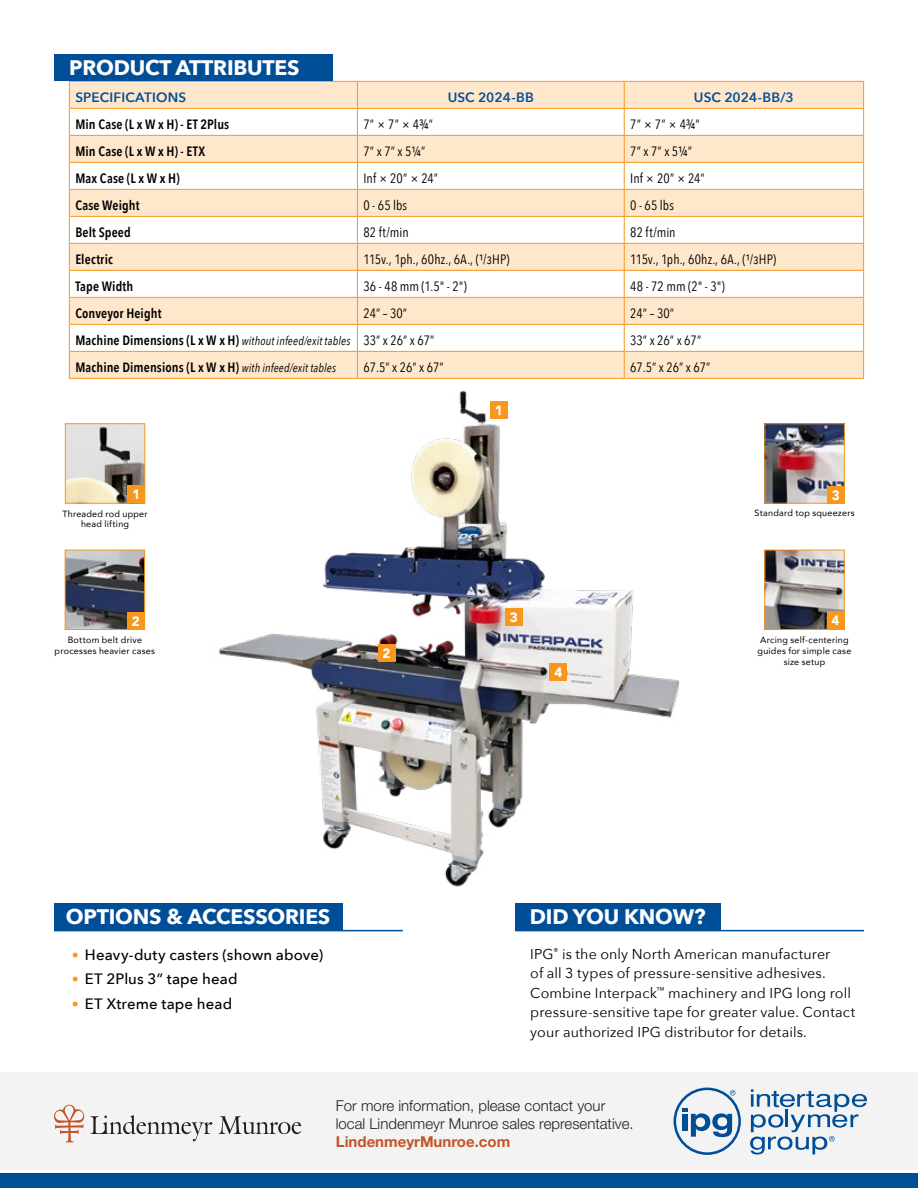
<style>
.page{position:relative;width:918px;height:1188px;background:#fff}
.page>*{position:absolute;margin:0;border:0;box-sizing:border-box;transform-origin:0 0}
.t1{font:700 21px "Avenir Next";letter-spacing:-.01em;color:#fff}
.t2{font:300 15px/18px "Helvetica Neue LT Std";color:#231f20}
.t3{font:500 15px "Avenir Next";letter-spacing:.005em;color:#000}
.t4{font:700 15px "Helvetica Neue LT Std";color:#c35428}
.t5{font:14.25px/19.5px "Avenir Next";letter-spacing:.005em;color:#000}
.t6{font:13.5px "Avenir Next Condensed";color:#000}
.t7{font:600 13.5px "Avenir Next Condensed";letter-spacing:.01em;color:#000}
.t8{font:600 13.5px "Avenir Next";letter-spacing:.01em;color:#004e98}
.t9{font:900 13.5px "Avenir";color:#fff}
.t10{font:9px/10.8px "Avenir";letter-spacing:.025em;color:#000;text-align:center}
.s1{font-weight:400;font-style:italic;font-size:12px}
.s2{font-weight:400}
.s3{font-family:"DIN Pro";color:#f8971d}
</style>
<div class="page">
<div style="left:70px;top:82px;width:793px;height:296px;background:#ffe7cb"></div>
<svg style="left:70px;top:109px;width:793px;height:242px"></svg>
<hr style="left:69px;top:81px;width:288px;height:1px;background:#f8971d">
<hr style="left:357px;top:81px;width:267px;height:1px;background:#f8971d">
<hr style="left:624px;top:81px;width:240px;height:1px;background:#f8971d">
<hr style="left:69px;top:378px;width:288px;height:1px;background:#f8971d">
<hr style="left:357px;top:378px;width:267px;height:1px;background:#f8971d">
<hr style="left:624px;top:378px;width:240px;height:1px;background:#f8971d">
<svg style="left:69px;top:82px;width:1px;height:296px"></svg>
<hr style="left:70px;top:108px;width:287px;height:1px;background:#f8971d">
<hr style="left:357px;top:108px;width:267px;height:1px;background:#f8971d">
<hr style="left:624px;top:108px;width:239px;height:1px;background:#f8971d">
<hr style="left:70px;top:297px;width:287px;height:1px;background:#f8971d">
<hr style="left:357px;top:297px;width:267px;height:1px;background:#f8971d">
<hr style="left:624px;top:297px;width:239px;height:1px;background:#f8971d">
<hr style="left:70px;top:270px;width:287px;height:1px;background:#f8971d">
<hr style="left:357px;top:270px;width:267px;height:1px;background:#f8971d">
<hr style="left:624px;top:270px;width:239px;height:1px;background:#f8971d">
<hr style="left:70px;top:243px;width:287px;height:1px;background:#f8971d">
<hr style="left:357px;top:243px;width:267px;height:1px;background:#f8971d">
<hr style="left:624px;top:243px;width:239px;height:1px;background:#f8971d">
<hr style="left:70px;top:216px;width:287px;height:1px;background:#f8971d">
<hr style="left:357px;top:216px;width:267px;height:1px;background:#f8971d">
<hr style="left:624px;top:216px;width:239px;height:1px;background:#f8971d">
<hr style="left:70px;top:189px;width:287px;height:1px;background:#f8971d">
<hr style="left:357px;top:189px;width:267px;height:1px;background:#f8971d">
<hr style="left:624px;top:189px;width:239px;height:1px;background:#f8971d">
<hr style="left:70px;top:135px;width:287px;height:1px;background:#f8971d">
<hr style="left:357px;top:135px;width:267px;height:1px;background:#f8971d">
<hr style="left:624px;top:135px;width:239px;height:1px;background:#f8971d">
<hr style="left:70px;top:162px;width:287px;height:1px;background:#f8971d">
<hr style="left:357px;top:162px;width:267px;height:1px;background:#f8971d">
<hr style="left:624px;top:162px;width:239px;height:1px;background:#f8971d">
<hr style="left:70px;top:324px;width:287px;height:1px;background:#f8971d">
<hr style="left:357px;top:324px;width:267px;height:1px;background:#f8971d">
<hr style="left:624px;top:324px;width:239px;height:1px;background:#f8971d">
<svg style="left:357px;top:82px;width:1px;height:296px"></svg>
<svg style="left:624px;top:82px;width:1px;height:296px"></svg>
<svg style="left:863px;top:82px;width:1px;height:296px"></svg>
<hr style="left:70px;top:351px;width:287px;height:1px;background:#f8971d">
<hr style="left:357px;top:351px;width:267px;height:1px;background:#f8971d">
<hr style="left:624px;top:351px;width:239px;height:1px;background:#f8971d">
<div style="left:0;top:1072px;width:918px;height:98px;background:#f1f1f2"></div>
<div style="left:0;top:1174px;width:918px;height:14px;background:#004e98"></div>
<div style="left:54px;top:54px;width:279px;height:27px;background:#004e98"></div>
<svg style="left:750px;top:1089px;width:117px;height:66px"></svg>
<svg style="left:674px;top:1088px;width:67px;height:67px"></svg>
<div style="left:54px;top:903px;width:288px;height:27px;background:#004e98"></div>
<hr style="left:54px;top:930px;width:349px;height:1px;background:#004e98">
<div style="left:515px;top:903px;width:205px;height:27px;background:#004e98"></div>
<hr style="left:515px;top:930px;width:349px;height:1px;background:#004e98">
<img style="left:218px;top:391px;width:462px;height:496px">
<img style="left:67px;top:425px;width:76px;height:77px">
<div style="left:65px;top:423px;width:80px;height:81px;border:1px solid #f8971d"></div>
<div style="left:128px;top:485px;width:17px;height:18px;background:#f8971d"></div>
<img style="left:766px;top:552px;width:77px;height:76px">
<div style="left:764px;top:550px;width:81px;height:80px;border:1px solid #f8971d"></div>
<div style="left:827px;top:612px;width:17px;height:17px;background:#f8971d"></div>
<img style="left:767px;top:425px;width:76px;height:77px">
<div style="left:765px;top:423px;width:80px;height:81px;border:1px solid #f8971d"></div>
<div style="left:827px;top:486px;width:17px;height:17px;background:#f8971d"></div>
<div style="left:505px;top:609px;width:18px;height:17px;background:#f8971d"></div>
<div style="left:550px;top:664px;width:17px;height:17px;background:#f8971d"></div>
<div style="left:378px;top:645px;width:17px;height:17px;background:#f8971d"></div>
<img style="left:67px;top:552px;width:76px;height:76px">
<div style="left:65px;top:550px;width:80px;height:80px;border:1px solid #f8971d"></div>
<div style="left:127px;top:612px;width:17px;height:17px;background:#f8971d"></div>
<svg style="left:54px;top:1105px;width:30px;height:37px"></svg>
<svg style="left:90px;top:1115px;width:122px;height:26px"></svg>
<svg style="left:219px;top:1116px;width:82px;height:18px"></svg>
<p class="t1" style="left:69px;top:49px;width:232px">PRODUCT ATTRIBUTES</p>
<p class="t8" style="left:75px;top:85px;width:112px">SPECIFICATIONS</p>
<p class="t8" style="left:448px;top:85px;width:88px">USC 2024-BB</p>
<p class="t8" style="left:694px;top:85px;width:101px">USC 2024-BB/3</p>
<p class="t7" style="left:75px;top:112px;width:155px">Min Case (L x W x H) - ET 2Plus</p>
<p class="t6" style="left:363px;top:112px;width:71px">7” × 7” × 4¾”</p>
<p class="t6" style="left:630px;top:112px;width:71px">7” × 7” × 4¾”</p>
<p class="t7" style="left:75px;top:139px;width:131px">Min Case (L x W x H) - ETX</p>
<p class="t6" style="left:363px;top:139px;width:63px">7” x 7” x 5¼”</p>
<p class="t6" style="left:630px;top:139px;width:63px">7” x 7” x 5¼”</p>
<p class="t7" style="left:75px;top:166px;width:106px">Max Case (L x W x H)</p>
<p class="t6" style="left:363px;top:166px;width:76px">Inf × 20” × 24”</p>
<p class="t6" style="left:630px;top:166px;width:76px">Inf × 20” × 24”</p>
<p class="t7" style="left:75px;top:193px;width:66px">Case Weight</p>
<p class="t6" style="left:363px;top:193px;width:45px">0 - 65 lbs</p>
<p class="t6" style="left:630px;top:193px;width:45px">0 - 65 lbs</p>
<p class="t7" style="left:75px;top:220px;width:57px">Belt Speed</p>
<p class="t6" style="left:363px;top:220px;width:47px">82 ft/min</p>
<p class="t6" style="left:630px;top:220px;width:47px">82 ft/min</p>
<p class="t7" style="left:75px;top:247px;width:39px">Electric</p>
<p class="t6" style="left:363px;top:247px;width:148px">115v., 1ph., 60hz., 6A., (¹/3HP)</p>
<p class="t6" style="left:630px;top:247px;width:148px">115v., 1ph., 60hz., 6A., (¹/3HP)</p>
<p class="t7" style="left:75px;top:274px;width:59px">Tape Width</p>
<p class="t6" style="left:363px;top:274px;width:105px">36 - 48 mm (1.5" - 2")</p>
<p class="t6" style="left:630px;top:274px;width:96px">48 - 72 mm (2" - 3")</p>
<p class="t7" style="left:75px;top:301px;width:88px">Conveyor Height</p>
<p class="t6" style="left:363px;top:301px;width:45px">24” – 30”</p>
<p class="t6" style="left:630px;top:301px;width:45px">24” – 30”</p>
<p class="t7" style="left:75px;top:328px;width:361px">Machine Dimensions (L x W x H) <span class="s1">without infeed/exit tables</span> <span class="s2">33” x 26” x 67”</span></p>
<p class="t6" style="left:630px;top:328px;width:73px">33” x 26” x 67”</p>
<p class="t7" style="left:75px;top:355px;width:262px">Machine Dimensions (L x W x H) <span class="s1">with infeed/exit tables</span></p>
<p class="t6" style="left:363px;top:355px;width:82px">67.5” x 26” x 67”</p>
<p class="t6" style="left:630px;top:355px;width:82px">67.5” x 26” x 67”</p>
<p class="t9" style="left:495px;top:398px;width:9px">1</p>
<p class="t9" style="left:132px;top:483px;width:9px">1</p>
<p class="t10" style="left:62px;top:508px;width:87px">Threaded rod upper head lifting</p>
<p class="t9" style="left:832px;top:483px;width:9px">3</p>
<p class="t10" style="left:755px;top:507px;width:102px">Standard top squeezers</p>
<p class="t9" style="left:132px;top:610px;width:9px">2</p>
<p class="t9" style="left:510px;top:606px;width:9px">3</p>
<p class="t9" style="left:832px;top:609px;width:9px">4</p>
<p class="t10" style="left:55px;top:634px;width:102px">Bottom belt drive processes heavier cases</p>
<p class="t9" style="left:383px;top:642px;width:9px">2</p>
<p class="t9" style="left:554px;top:661px;width:9px">4</p>
<p class="t10" style="left:758px;top:634px;width:95px">Arcing self-centering guides for simple case size setup</p>
<p class="t1" style="left:66px;top:898px;width:266px">OPTIONS &amp; ACCESSORIES</p>
<p class="t3" style="left:71px;top:942px;width:253px"><span class="s3">•</span> Heavy-duty casters (shown above)</p>
<p class="t3" style="left:71px;top:966px;width:168px"><span class="s3">•</span> ET 2Plus 3” tape head</p>
<p class="t3" style="left:71px;top:991px;width:162px"><span class="s3">•</span> ET Xtreme tape head</p>
<p class="t1" style="left:530px;top:898px;width:177px">DID YOU KNOW?</p>
<p class="t5" style="left:530px;top:943px;width:327px">IPG<sup>®</sup> is the only North American manufacturer<br>of all 3 types of pressure-sensitive adhesives.<br>Combine Interpack<sup>™</sup> machinery and IPG long roll pressure-sensitive tape for greater value. Contact your authorized IPG distributor for details.</p>
<p class="t2" style="left:336px;top:1096px;width:299px">For more information, please contact your local Lindenmeyr Munroe sales representative.</p>
<p class="t4" style="left:336px;top:1132px;width:176px">LindenmeyrMunroe.com</p>
</div>
